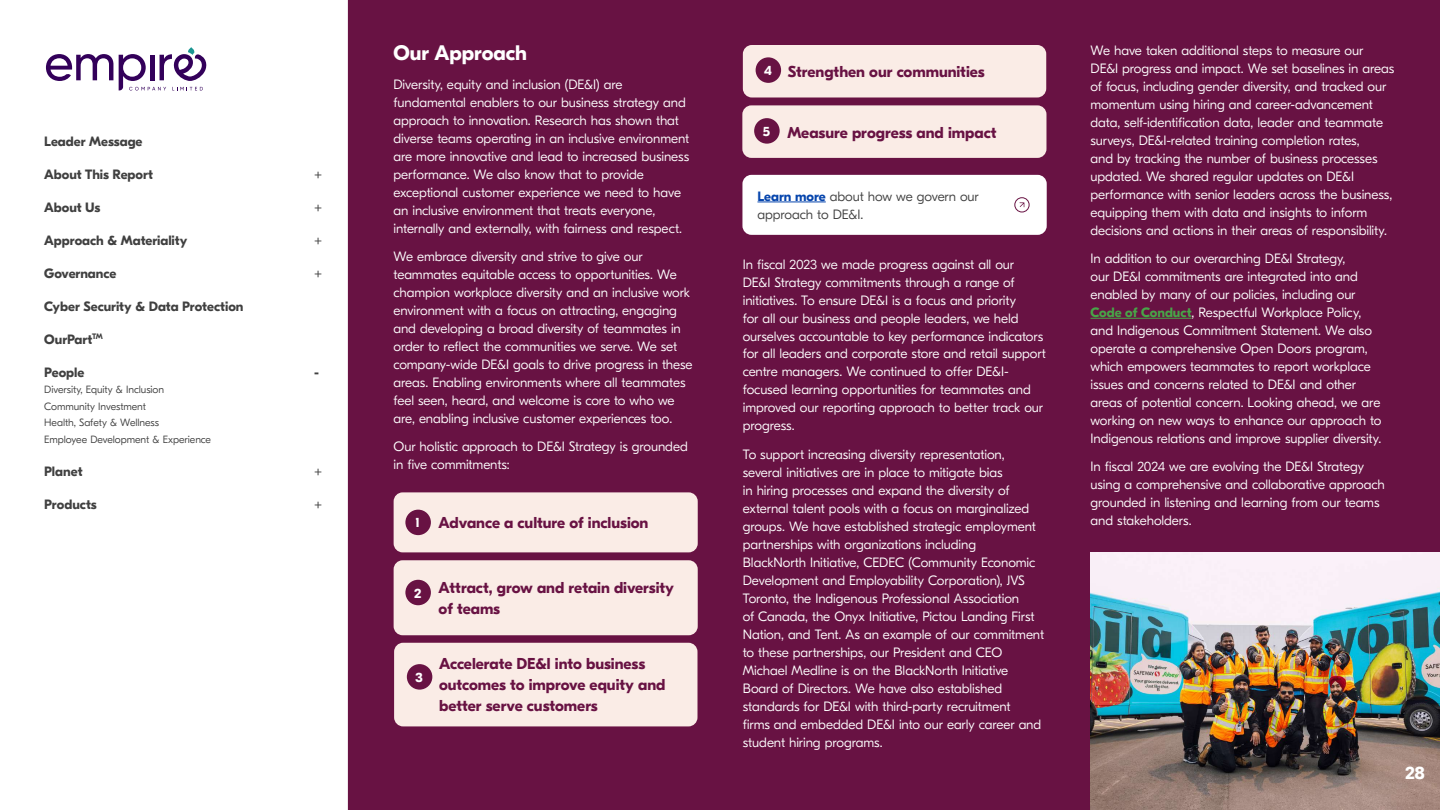
<style>
.page{position:relative;width:1440px;height:810px;background:#fff}
.page>*{position:absolute;margin:0;border:0;box-sizing:border-box;transform-origin:0 0}
.t1{font:700 21px "GT Eesti Pro Display";color:#fff}
.t2{font:700 18px "GT Eesti Pro Display";color:#fff}
.t3{font:700 15.75px/21px "GT Eesti Pro Display";color:#681243}
.t4{font:300 13.5px/18px "GT Eesti Pro Display";letter-spacing:-.01em;color:#fff}
.t5{font:700 13.5px "GT Eesti Pro Display";color:#404040}
.t6{font:300 13.5px/18px "GT Eesti Pro Display";letter-spacing:-.01em;color:#404040}
.t7{font:700 13.5px "GT Eesti Pro Display";color:#fff}
.t8{font:300 10.5px/16.5px "GT Eesti Pro Display";letter-spacing:-.005em;color:#404040}
.s1{font-size:13.5px;color:#fff}
.s2{font-weight:700;color:#0645ad}
.s3{font-weight:700;color:#48a548}
</style>
<div class="page">
<div style="left:349px;top:0;width:1091px;height:810px;background:#681243"></div>
<hr style="left:1090px;top:318px;width:102px;height:1px;background:#48a548">
<img style="left:1090px;top:552px;width:350px;height:258px">
<hr style="left:348px;top:0;width:1px;height:810px;background:#681243">
<div style="left:394px;top:492px;width:304px;height:60px;background:#faece6;border-radius:9px"></div>
<div style="left:405px;top:510px;width:26px;height:25px;background:#681243;border-radius:50%"></div>
<div style="left:742px;top:175px;width:305px;height:60px;background:#fff;border-radius:9px"></div>
<hr style="left:757px;top:202px;width:69px;height:1px;background:#0645ad">
<div style="left:394px;top:643px;width:304px;height:83px;background:#faece6;border-radius:9px"></div>
<div style="left:407px;top:664px;width:25px;height:26px;background:#681243;border-radius:50%"></div>
<svg style="left:1019px;top:202px;width:5px;height:5px"></svg>
<div style="left:1014px;top:197px;width:15px;height:15px;border:1px solid #681243;border-radius:50%"></div>
<div style="left:394px;top:560px;width:304px;height:75px;background:#faece6;border-radius:9px"></div>
<div style="left:405px;top:580px;width:26px;height:25px;background:#681243;border-radius:50%"></div>
<div style="left:743px;top:45px;width:303px;height:53px;background:#faece6;border-radius:9px"></div>
<div style="left:756px;top:57px;width:25px;height:26px;background:#681243;border-radius:50%"></div>
<div style="left:742px;top:105px;width:304px;height:53px;background:#faece6;border-radius:9px"></div>
<div style="left:754px;top:118px;width:26px;height:26px;background:#681243;border-radius:50%"></div>
<svg style="left:46px;top:54px;width:67px;height:27px"></svg>
<svg style="left:119px;top:47px;width:88px;height:44px"></svg>
<p class="t5" style="left:44px;top:134px;width:100px">Leader Message</p>
<p class="t5" style="left:44px;top:167px;width:110px">About This Report</p>
<p class="t5" style="left:314px;top:167px;width:10px">+</p>
<p class="t5" style="left:44px;top:200px;width:58px">About Us</p>
<p class="t5" style="left:314px;top:200px;width:10px">+</p>
<p class="t5" style="left:44px;top:233px;width:145px">Approach &amp; Materiality</p>
<p class="t5" style="left:314px;top:233px;width:10px">+</p>
<p class="t5" style="left:44px;top:266px;width:74px">Governance</p>
<p class="t5" style="left:314px;top:266px;width:10px">+</p>
<p class="t5" style="left:44px;top:299px;width:201px">Cyber Security &amp; Data Protection</p>
<p class="t5" style="left:44px;top:332px;width:60px">OurPart<sup>TM</sup></p>
<p class="t5" style="left:44px;top:365px;width:42px">People</p>
<p class="t5" style="left:314px;top:365px;width:6px">-</p>
<p class="t8" style="left:44px;top:382px;width:168px">Diversity, Equity &amp; Inclusion<br>Community Investment<br>Health, Safety &amp; Wellness<br>Employee Development &amp; Experience</p>
<p class="t5" style="left:44px;top:464px;width:40px">Planet</p>
<p class="t5" style="left:314px;top:464px;width:10px">+</p>
<p class="t5" style="left:44px;top:497px;width:54px">Products</p>
<p class="t5" style="left:314px;top:497px;width:10px">+</p>
<h1 class="t1" style="left:393px;top:42px;width:135px">Our Approach</h1>
<p class="t4" style="left:393px;top:75px;width:297px">Diversity, equity and inclusion (DE&amp;I) are fundamental enablers to our business strategy and approach to innovation. Research has shown that diverse teams operating in an inclusive environment are more innovative and lead to increased business performance. We also know that to provide exceptional customer experience we need to have an inclusive environment that treats everyone, internally and externally, with fairness and respect.</p>
<p class="t4" style="left:393px;top:247px;width:301px">We embrace diversity and strive to give our teammates equitable access to opportunities. We champion workplace diversity and an inclusive work environment with a focus on attracting, engaging and developing a broad diversity of teammates in order to reflect the communities we serve. We set company-wide DE&amp;I goals to drive progress in these areas. Enabling environments where all teammates feel seen, heard, and welcome is core to who we are, enabling inclusive customer experiences too.</p>
<p class="t4" style="left:393px;top:437px;width:296px">Our holistic approach to DE&amp;I Strategy is grounded in five commitments:</p>
<p class="t3" style="left:415px;top:513px;width:234px"><span class="s1">1</span> Advance a culture of inclusion</p>
<p class="t7" style="left:414px;top:585px;width:9px">2</p>
<p class="t3" style="left:439px;top:578px;width:237px">Attract, grow and retain diversity of teams</p>
<p class="t7" style="left:416px;top:670px;width:9px">3</p>
<p class="t3" style="left:439px;top:654px;width:228px">Accelerate DE&amp;I into business outcomes to improve equity and better serve customers</p>
<p class="t3" style="left:764px;top:62px;width:222px"><span class="s1">4</span> Strengthen our communities</p>
<p class="t3" style="left:763px;top:122px;width:235px"><span class="s1">5</span> Measure progress and impact</p>
<p class="t6" style="left:757px;top:188px;width:223px"><span class="s2">Learn more</span> about how we govern our approach to DE&amp;I.</p>
<p class="t4" style="left:743px;top:255px;width:305px">In fiscal 2023 we made progress against all our<br>DE&amp;I Strategy commitments through a range of initiatives. To ensure DE&amp;I is a focus and priority<br>for all our business and people leaders, we held ourselves accountable to key performance indicators for all leaders and corporate store and retail support centre managers. We continued to offer DE&amp;I&shy;focused learning opportunities for teammates and improved our reporting approach to better track our progress.</p>
<p class="t4" style="left:743px;top:445px;width:303px">To support increasing diversity representation, several initiatives are in place to mitigate bias<br>in hiring processes and expand the diversity of external talent pools with a focus on marginalized groups. We have established strategic employment partnerships with organizations including<br>BlackNorth Initiative, CEDEC (Community Economic Development and Employability Corporation), JVS Toronto, the Indigenous Professional Association<br>of Canada, the Onyx Initiative, Pictou Landing First Nation, and Tent. As an example of our commitment to these partnerships, our President and CEO Michael Medline is on the BlackNorth Initiative Board of Directors. We have also established standards for DE&amp;I with third-party recruitment<br>firms and embedded DE&amp;I into our early career and student hiring programs.</p>
<p class="t4" style="left:1090px;top:42px;width:305px">We have taken additional steps to measure our DE&amp;I progress and impact. We set baselines in areas of focus, including gender diversity, and tracked our momentum using hiring and career-advancement data, self-identification data, leader and teammate surveys, DE&amp;I-related training completion rates,<br>and by tracking the number of business processes updated. We shared regular updates on DE&amp;I performance with senior leaders across the business, equipping them with data and insights to inform decisions and actions in their areas of responsibility.</p>
<p class="t4" style="left:1090px;top:250px;width:292px">In addition to our overarching DE&amp;I Strategy,<br>our DE&amp;I commitments are integrated into and enabled by many of our policies, including our <span class="s3">Code of Conduct</span>, Respectful Workplace Policy, and Indigenous Commitment Statement. We also operate a comprehensive Open Doors program, which empowers teammates to report workplace issues and concerns related to DE&amp;I and other areas of potential concern. Looking ahead, we are working on new ways to enhance our approach to Indigenous relations and improve supplier diversity.</p>
<p class="t4" style="left:1090px;top:458px;width:296px">In fiscal 2024 we are evolving the DE&amp;I Strategy using a comprehensive and collaborative approach grounded in listening and learning from our teams and stakeholders.</p>
<h2 class="t2" style="left:1405px;top:763px;width:21px">28</h2>
</div>
